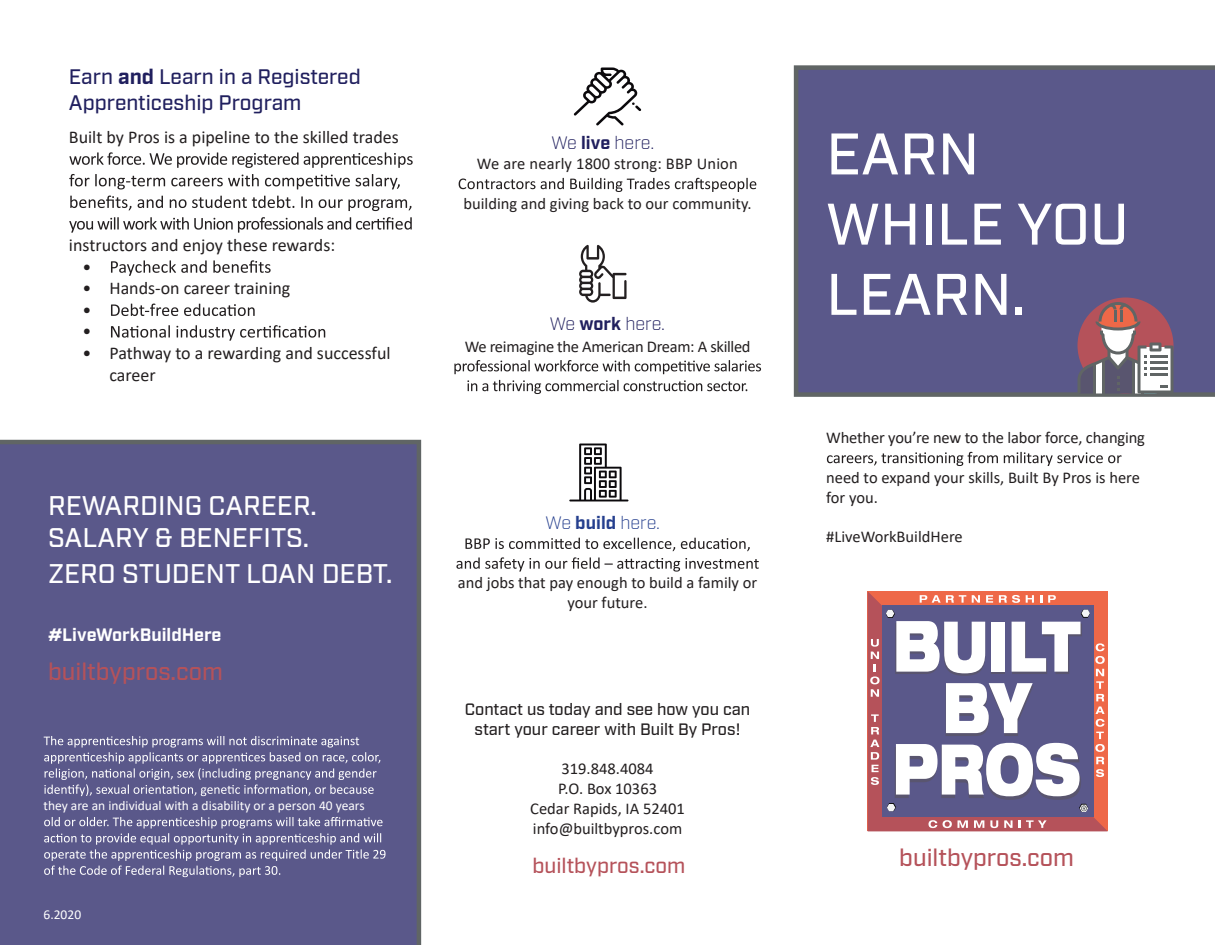
<style>
.page{position:relative;width:1215px;height:945px;background:#fff}
.page>*{position:absolute;margin:0;border:0;box-sizing:border-box;transform-origin:0 0}
.t1{font:500 58.5px/70.2px "Industry";color:#fff}
.t2{font:500 27px/32.4px "Industry";color:#fff}
.t3{font:500 24px "Industry";color:#b5525a}
.t4{font:500 21px/25.2px "Industry";color:#201f5e}
.t5{font:500 21px "Industry";color:#b5525a}
.t6{font:18px/21.6px "Calibri";color:#231f20}
.t7{font:300 18px "Industry";letter-spacing:-.005em;color:#201f5e}
.t8{font:700 18px "Industry";color:#fff}
.t9{font:300 18px "Industry";letter-spacing:-.005em;color:#253f8e}
.t10{font:16.5px/19.8px "Calibri";color:#231f20;text-align:center}
.t11{font:500 16.5px/19.8px "Industry";color:#231f20;text-align:center}
.t12{font:16.5px "Calibri";letter-spacing:-.02em;color:#231f20}
.t13{font:13.5px "Calibri";color:#fff}
.s1{font-weight:700}
</style>
<div class="page">
<div style="left:794px;top:65px;width:421px;height:332px;background:#5a588a"></div>
<svg style="left:868px;top:591px;width:240px;height:240px;background:#c95c55"></svg>
<div style="left:882px;top:606px;width:211px;height:211px;background:#5a588a"></div>
<svg style="left:929px;top:820px;width:8px;height:8px"></svg>
<svg style="left:943px;top:820px;width:9px;height:8px"></svg>
<svg style="left:958px;top:820px;width:10px;height:8px"></svg>
<svg style="left:974px;top:820px;width:10px;height:8px"></svg>
<svg style="left:990px;top:820px;width:8px;height:8px"></svg>
<svg style="left:1004px;top:820px;width:9px;height:8px"></svg>
<svg style="left:1019px;top:820px;width:28px;height:8px"></svg>
<svg style="left:870px;top:639px;width:10px;height:58px"></svg>
<svg style="left:871px;top:714px;width:8px;height:20px"></svg>
<svg style="left:870px;top:740px;width:9px;height:45px"></svg>
<svg style="left:886px;top:610px;width:219px;height:202px"></svg>
<svg style="left:920px;top:595px;width:46px;height:8px"></svg>
<svg style="left:972px;top:595px;width:8px;height:8px"></svg>
<svg style="left:986px;top:595px;width:7px;height:8px"></svg>
<svg style="left:999px;top:595px;width:21px;height:8px"></svg>
<svg style="left:1026px;top:595px;width:8px;height:8px"></svg>
<svg style="left:1040px;top:595px;width:2px;height:8px"></svg>
<svg style="left:1048px;top:595px;width:8px;height:8px"></svg>
<svg style="left:827px;top:452px;width:295px;height:14px"></svg>
<svg style="left:574px;top:68px;width:67px;height:57px"></svg>
<svg style="left:569px;top:444px;width:59px;height:57px"></svg>
<svg style="left:579px;top:245px;width:48px;height:58px"></svg>
<svg style="left:459px;top:178px;width:297px;height:14px"></svg>
<svg style="left:454px;top:360px;width:307px;height:14px"></svg>
<svg style="left:467px;top:380px;width:280px;height:14px"></svg>
<svg style="left:465px;top:538px;width:285px;height:13px"></svg>
<svg style="left:456px;top:557px;width:303px;height:15px"></svg>
<svg style="left:69px;top:152px;width:344px;height:16px"></svg>
<svg style="left:69px;top:174px;width:331px;height:15px"></svg>
<svg style="left:70px;top:196px;width:341px;height:15px"></svg>
<svg style="left:69px;top:217px;width:343px;height:16px"></svg>
<svg style="left:111px;top:260px;width:160px;height:16px"></svg>
<svg style="left:111px;top:304px;width:144px;height:12px"></svg>
<svg style="left:111px;top:325px;width:214px;height:16px"></svg>
<div style="left:0;top:440px;width:421px;height:505px;background:#5a588a"></div>
<svg style="left:44px;top:736px;width:336px;height:60px;background:#74729c"></svg>
<svg style="left:44px;top:817px;width:342px;height:60px;background:#73719b"></svg>
<svg style="left:1078px;top:302px;width:96px;height:92px"></svg>
<p class="t4" style="left:69px;top:65px;width:293px">Earn <span class="s1">and</span> Learn in a Registered<br>Apprenticeship Program</p>
<p class="t6" style="left:69px;top:126px;width:331px">Built by Pros is a pipeline to the skilled trades</p>
<p class="t6" style="left:82px;top:234px;width:254px;text-indent:-14px">instructors and enjoy these rewards: •</p>
<p class="t6" style="left:82px;top:277px;width:209px">• Hands-on career training •<br>•</p>
<p class="t6" style="left:109px;top:342px;width:283px;text-indent:-27px">• Pathway to a rewarding and successful career</p>
<h2 class="t2" style="left:48px;top:490px;width:270px">REWARDING CAREER.<br>SALARY &amp; BENEFITS.</h2>
<h2 class="t2" style="left:48px;top:558px;width:346px">ZERO STUDENT LOAN DEBT.</h2>
<p class="t8" style="left:48px;top:624px;width:175px">#LiveWorkBuildHere</p>
<h3 class="t3" style="left:48px;top:657px;width:176px">builtbypros.com</h3>
<p class="t13" style="left:44px;top:796px;width:323px">they are an individual with a disability or a person 40 years</p>
<p class="t13" style="left:44px;top:906px;width:39px">6.2020</p>
<p class="t7" style="left:552px;top:132px;width:104px">We <span class="s1">live</span> here.</p>
<p class="t10" style="left:477px;top:153px;width:262px">We are nearly 1800 strong: BBP Union</p>
<p class="t10" style="left:464px;top:193px;width:290px">building and giving back to our community.</p>
<p class="t7" style="left:550px;top:313px;width:117px">We <span class="s1">work</span> here.</p>
<p class="t12" style="left:465px;top:335px;width:287px">We reimagine the American Dream: A skilled</p>
<p class="t9" style="left:546px;top:512px;width:116px">We <span class="s1">build</span> here.</p>
<p class="t10" style="left:458px;top:573px;width:301px">and jobs that pay enough to build a family or your future.</p>
<p class="t11" style="left:465px;top:700px;width:287px">Contact us today and see how you can start your career with Built By Pros!</p>
<p class="t10" style="left:530px;top:758px;width:156px">319.848.4084<br>P.O. Box 10363<br>Cedar Rapids, IA 52401 info@builtbypros.com</p>
<p class="t5" style="left:532px;top:853px;width:155px">builtbypros.com</p>
<h1 class="t1" style="left:826px;top:121px;width:304px">EARN<br>WHILE YOU<br>LEARN.</h1>
<p class="t10" style="left:826px;top:428px;width:320px">Whether you’re new to the labor force, changing</p>
<p class="t10" style="left:826px;top:467px;width:315px;text-align:left">need to expand your skills, Built By Pros is here for you.</p>
<p class="t10" style="left:826px;top:527px;width:138px">#LiveWorkBuildHere</p>
<h3 class="t3" style="left:899px;top:843px;width:176px">builtbypros.com</h3>
</div>
